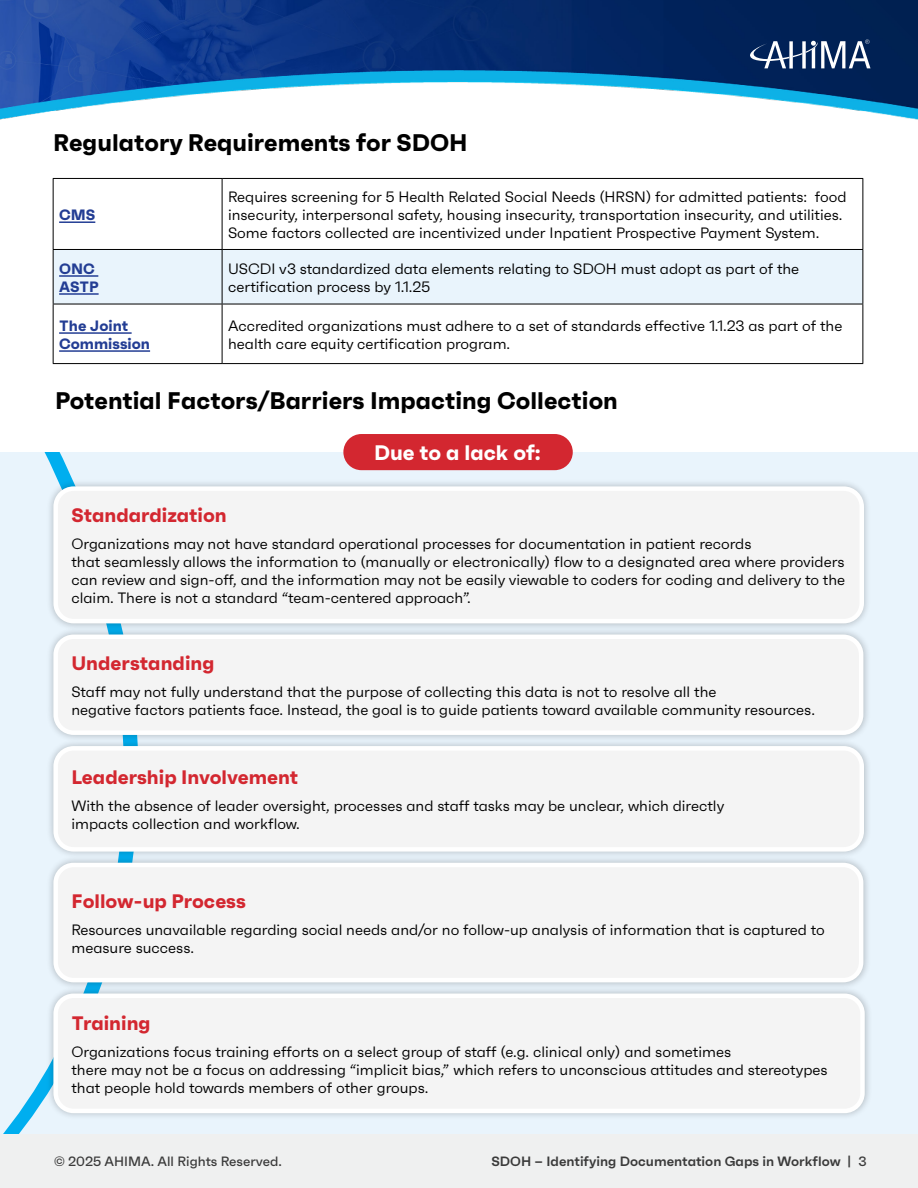
<style>
.page{position:relative;width:918px;height:1188px;background:#fff}
.page>*{position:absolute;margin:0;border:0;box-sizing:border-box;transform-origin:0 0}
.Header_1{font:700 24px "Faktum";color:#000}
.Paragraph_Style_2{font:700 24px "Faktum";color:#000}
.Paragraph_Style_2-2{font:700 21px "Faktum";color:#fff}
.Paragraph_Style_2-3{font:700 19.5px "Faktum";color:#d32730}
.Paragraph_Style_2-4{font:15px/18px "Faktum";color:#000}
.Paragraph_Style_2-5{font:700 15px "Faktum";color:#233d94}
.t1{font:600 13.5px "Faktum";color:#3a3a3a}
.t2{font:500 13.5px "Faktum";color:#3a3a3a}
.s1{font-weight:500}
</style>
<div class="page">
<img style="left:0;top:0;width:918px;height:120px">
<div style="left:0;top:1134px;width:918px;height:54px;background:#eff0f0"></div>
<svg style="left:750px;top:39px;width:121px;height:30px"></svg>
<div style="left:54px;top:250px;width:808px;height:54px;background:#e9f4fc"></div>
<hr style="left:53px;top:178px;width:169px;height:1px;background:#000">
<hr style="left:53px;top:179px;width:1px;height:70px;background:#000">
<hr style="left:222px;top:178px;width:641px;height:1px;background:#000">
<hr style="left:222px;top:179px;width:1px;height:70px;background:#000">
<hr style="left:862px;top:179px;width:1px;height:70px;background:#000">
<hr style="left:53px;top:249px;width:169px;height:1px;background:#000">
<hr style="left:53px;top:250px;width:1px;height:54px;background:#000">
<hr style="left:222px;top:249px;width:641px;height:1px;background:#000">
<hr style="left:222px;top:250px;width:1px;height:54px;background:#000">
<hr style="left:862px;top:250px;width:1px;height:54px;background:#000">
<hr style="left:53px;top:304px;width:169px;height:1px;background:#000">
<hr style="left:53px;top:304px;width:1px;height:59px;background:#000">
<hr style="left:222px;top:304px;width:641px;height:1px;background:#000">
<hr style="left:222px;top:304px;width:1px;height:59px;background:#000">
<hr style="left:862px;top:304px;width:1px;height:59px;background:#000">
<hr style="left:53px;top:363px;width:169px;height:1px;background:#000">
<hr style="left:222px;top:363px;width:641px;height:1px;background:#000">
<hr style="left:59px;top:221px;width:36px;height:2px;background:#233d94">
<hr style="left:59px;top:275px;width:39px;height:2px;background:#233d94">
<hr style="left:59px;top:293px;width:40px;height:2px;background:#233d94">
<hr style="left:59px;top:332px;width:73px;height:2px;background:#233d94">
<hr style="left:59px;top:350px;width:91px;height:2px;background:#233d94">
<div style="left:0;top:452px;width:917px;height:682px;background:#e9f4fc"></div>
<svg style="left:3px;top:452px;width:69px;height:682px"></svg>
<div style="left:46px;top:479px;width:826px;height:152px;background:#000;opacity:.25"></div>
<div style="left:56px;top:489px;width:806px;height:132px;background:#f4f4f4;border-radius:18px"></div>
<div style="left:53px;top:486px;width:811px;height:137px;border:4px solid #fff;border-radius:18px"></div>
<div style="left:46px;top:627px;width:825px;height:116px;background:#000;opacity:.25"></div>
<div style="left:56px;top:637px;width:805px;height:96px;background:#f4f4f4;border-radius:18px"></div>
<div style="left:53px;top:635px;width:810px;height:100px;border:4px solid #fff;border-radius:18px"></div>
<div style="left:46px;top:986px;width:826px;height:135px;background:#000;opacity:.25"></div>
<div style="left:56px;top:996px;width:807px;height:115px;background:#f4f4f4;border-radius:18px"></div>
<div style="left:53px;top:994px;width:812px;height:119px;border:4px solid #fff;border-radius:18px"></div>
<div style="left:343px;top:434px;width:230px;height:36px;background:#d32730;border-radius:18px"></div>
<div style="left:46px;top:855px;width:825px;height:135px;background:#000;opacity:.25"></div>
<div style="left:56px;top:865px;width:805px;height:115px;background:#f4f4f4;border-radius:18px"></div>
<div style="left:53px;top:863px;width:810px;height:119px;border:4px solid #fff;border-radius:18px"></div>
<div style="left:46px;top:738px;width:826px;height:121px;background:#000;opacity:.25"></div>
<div style="left:56px;top:748px;width:806px;height:101px;background:#f4f4f4;border-radius:18px"></div>
<div style="left:53px;top:746px;width:811px;height:106px;border:4px solid #fff;border-radius:18px"></div>
<p class="Paragraph_Style_2" style="left:53px;top:127px;width:416px">Regulatory Requirements for SDOH</p>
<p class="Paragraph_Style_2-5" style="left:59px;top:205px;width:38px">CMS</p>
<p class="Paragraph_Style_2-5" style="left:59px;top:259px;width:37px">ONC</p>
<p class="Paragraph_Style_2-5" style="left:59px;top:277px;width:41px">ASTP</p>
<p class="Paragraph_Style_2-4" style="left:228px;top:188px;width:620px">Requires screening for 5 Health Related Social Needs (HRSN) for admitted patients: food insecurity, interpersonal safety, housing insecurity, transportation insecurity, and utilities.<br>Some factors collected are incentivized under Inpatient Prospective Payment System.</p>
<p class="Paragraph_Style_2-4" style="left:228px;top:259px;width:573px">USCDI v3 standardized data elements relating to SDOH must adopt as part of the certification process by 1.1.25</p>
<p class="Paragraph_Style_2-5" style="left:59px;top:316px;width:71px">The Joint</p>
<p class="Paragraph_Style_2-5" style="left:59px;top:334px;width:92px">Commission</p>
<p class="Paragraph_Style_2-4" style="left:228px;top:316px;width:616px">Accredited organizations must adhere to a set of standards effective 1.1.23 as part of the health care equity certification program.</p>
<p class="Header_1" style="left:55px;top:385px;width:564px">Potential Factors/Barriers Impacting Collection</p>
<p class="Paragraph_Style_2-2" style="left:374px;top:440px;width:168px">Due to a lack of:</p>
<p class="Paragraph_Style_2-3" style="left:71px;top:503px;width:157px">Standardization</p>
<p class="Paragraph_Style_2-4" style="left:71px;top:535px;width:775px">Organizations may not have standard operational processes for documentation in patient records<br>that seamlessly allows the information to (manually or electronically) flow to a designated area where providers can review and sign-off, and the information may not be easily viewable to coders for coding and delivery to the claim. There is not a standard “team-centered approach”.</p>
<p class="Paragraph_Style_2-3" style="left:71px;top:651px;width:145px">Understanding</p>
<p class="Paragraph_Style_2-4" style="left:71px;top:683px;width:745px">Staff may not fully understand that the purpose of collecting this data is not to resolve all the<br>negative factors patients face. Instead, the goal is to guide patients toward available community resources.</p>
<p class="Paragraph_Style_2-3" style="left:71px;top:765px;width:228px">Leadership Involvement</p>
<p class="Paragraph_Style_2-4" style="left:71px;top:797px;width:654px">With the absence of leader oversight, processes and staff tasks may be unclear, which directly impacts collection and workflow.</p>
<p class="Paragraph_Style_2-3" style="left:71px;top:888px;width:176px">Follow-up Process</p>
<p class="Paragraph_Style_2-4" style="left:71px;top:920px;width:755px">Resources unavailable regarding social needs and/or no follow-up analysis of information that is captured to measure success.</p>
<p class="Paragraph_Style_2-3" style="left:71px;top:1010px;width:81px">Training</p>
<p class="Paragraph_Style_2-4" style="left:71px;top:1042px;width:758px">Organizations focus training efforts on a select group of staff (e.g. clinical only) and sometimes<br>there may not be a focus on addressing “implicit bias,” which refers to unconscious attitudes and stereotypes that people hold towards members of other groups.</p>
<p class="t2" style="left:54px;top:1153px;width:229px">© 2025 AHIMA. All Rights Reserved.</p>
<p class="t1" style="left:492px;top:1152px;width:376px">SDOH – Identifying Documentation Gaps in Workflow | <span class="s1">3</span></p>
</div>
